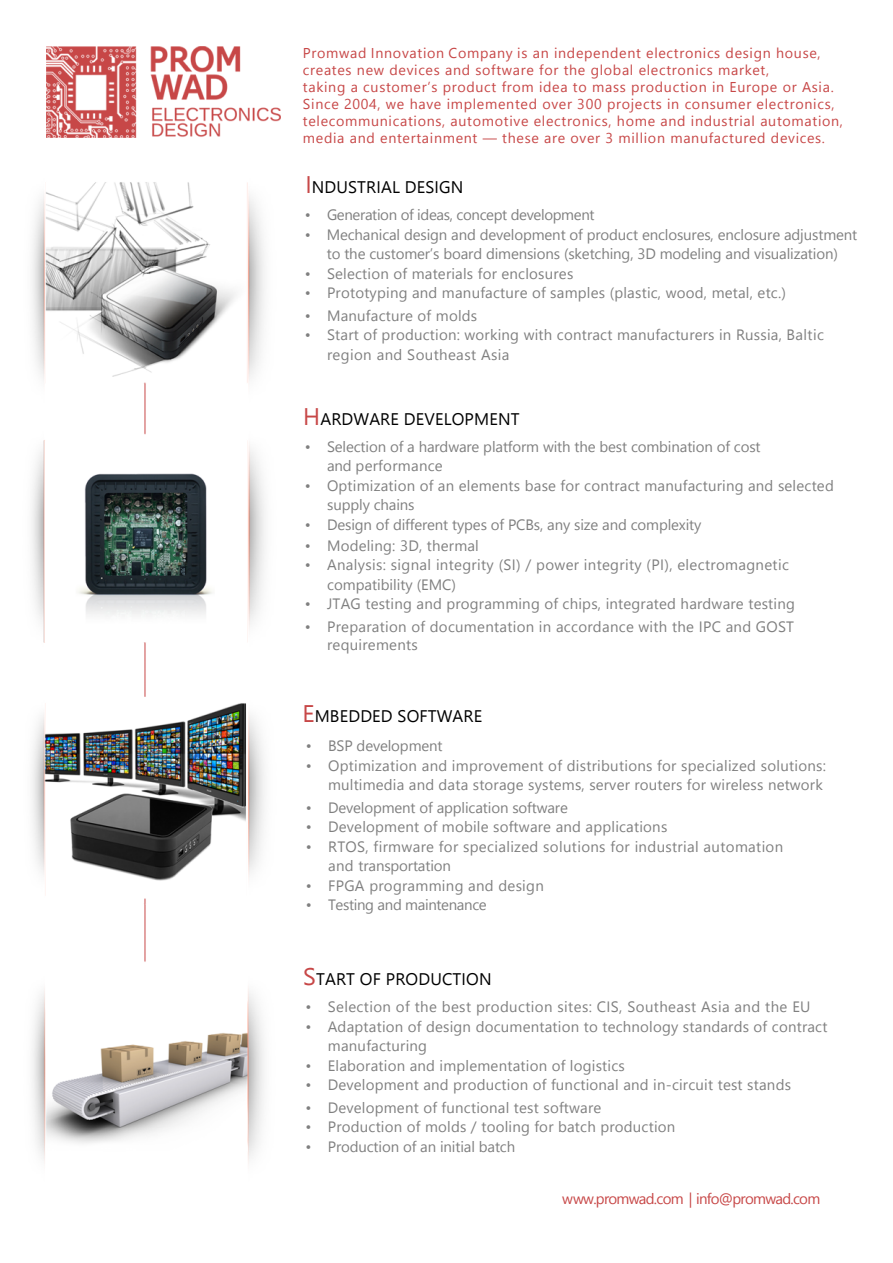
<style>
.page{position:relative;width:893px;height:1263px;background:#fff}
.page>*{position:absolute;margin:0;border:0;box-sizing:border-box;transform-origin:0 0}
.t1{font:16.8px "Segoe UI";letter-spacing:.01em;color:#000}
.t2{font:15px/19.5px "Segoe UI";letter-spacing:.015em;color:#808080}
.t3{font:15px/19.5px "Segoe UI";letter-spacing:-.01em;color:#808080}
.t4{font:15px "Segoe UI";letter-spacing:-.025em;color:#808080}
.t5{font:15px "Segoe UI";letter-spacing:-.05em;color:#c74747}
.t6{font:14.25px/17.1px "Segoe UI";letter-spacing:.05em;color:#c74747}
.s1{font-size:24px;color:#c74747}
</style>
<div class="page">
<img style="left:31px;top:182px;width:234px;height:982px">
<img style="left:46px;top:47px;width:235px;height:91px">
<p class="t6" style="left:303px;top:44px;width:541px">Promwad Innovation Company is an independent electronics design house, creates new devices and software for the global electronics market,<br>taking a customer’s product from idea to mass production in Europe or Asia.<br>Since 2004, we have implemented over 300 projects in consumer electronics, telecommunications, automotive electronics, home and industrial automation, media and entertainment — these are over 3 million manufactured devices.</p>
<p class="t1" style="left:305px;top:175px;width:160px"><span class="s1">I</span>NDUSTRIAL DESIGN</p>
<p class="t4" style="left:305px;top:205px;width:291px">• Generation of ideas, concept development</p>
<p class="t3" style="left:305px;top:224px;width:554px;text-align:center">• Mechanical design and development of product enclosures, enclosure adjustment to the customer’s board dimensions (sketching, 3D modeling and visualization)</p>
<p class="t2" style="left:305px;top:263px;width:270px">• Selection of materials for enclosures</p>
<p class="t2" style="left:305px;top:283px;width:483px">• Prototyping and manufacture of samples (plastic, wood, metal, etc.)</p>
<p class="t2" style="left:305px;top:305px;width:174px">• Manufacture of molds •</p>
<p class="t2" style="left:327px;top:324px;width:498px;line-height:20px">Start of production: working with contract manufacturers in Russia, Baltic region and Southeast Asia</p>
<p class="t1" style="left:303px;top:407px;width:218px"><span class="s1">H</span>ARDWARE DEVELOPMENT</p>
<p class="t3" style="left:327px;top:436px;width:435px;text-indent:-22px">• Selection of a hardware platform with the best combination of cost and performance</p>
<p class="t2" style="left:327px;top:475px;width:508px;text-indent:-23px">• Optimization of an elements base for contract manufacturing and selected supply chains</p>
<p class="t3" style="left:305px;top:514px;width:398px">• Design of different types of PCBs, any size and complexity</p>
<p class="t2" style="left:305px;top:535px;width:176px">• Modeling: 3D, thermal</p>
<p class="t2" style="left:327px;top:555px;width:463px;text-indent:-23px">• Analysis: signal integrity (SI) / power integrity (PI), electromagnetic compatibility (EMC)</p>
<p class="t2" style="left:305px;top:594px;width:492px">• JTAG testing and programming of chips, integrated hardware testing</p>
<p class="t2" style="left:327px;top:617px;width:469px;line-height:18px;text-indent:-22px">• Preparation of documentation in accordance with the IPC and GOST requirements</p>
<p class="t1" style="left:302px;top:703px;width:181px"><span class="s1">E</span>MBEDDED SOFTWARE</p>
<p class="t3" style="left:306px;top:735px;width:138px">• BSP development</p>
<p class="t2" style="left:306px;top:755px;width:522px;text-align:right">• Optimization and improvement of distributions for specialized solutions: multimedia and data storage systems, server routers for wireless network</p>
<p class="t3" style="left:306px;top:797px;width:264px">• Development of application software</p>
<p class="t2" style="left:306px;top:816px;width:363px">• Development of mobile software and applications</p>
<p class="t2" style="left:328px;top:836px;width:457px;text-indent:-22px">• RTOS, firmware for specialized solutions for industrial automation and transportation</p>
<p class="t2" style="left:306px;top:875px;width:239px">• FPGA programming and design</p>
<p class="t4" style="left:306px;top:894px;width:182px">• Testing and maintenance</p>
<p class="t1" style="left:303px;top:966px;width:190px"><span class="s1">S</span>TART OF PRODUCTION</p>
<p class="t2" style="left:305px;top:997px;width:507px">• Selection of the best production sites: CIS, Southeast Asia and the EU</p>
<p class="t2" style="left:328px;top:1016px;width:501px;text-indent:-23px">• Adaptation of design documentation to technology standards of contract manufacturing</p>
<p class="t2" style="left:305px;top:1055px;width:321px">• Elaboration and implementation of logistics</p>
<p class="t2" style="left:305px;top:1075px;width:487px">• Development and production of functional and in-circuit test stands</p>
<p class="t2" style="left:305px;top:1097px;width:297px">• Development of functional test software</p>
<p class="t2" style="left:305px;top:1117px;width:371px">• Production of molds / tooling for batch production</p>
<p class="t3" style="left:305px;top:1136px;width:211px">• Production of an initial batch</p>
<p class="t5" style="left:562px;top:1188px;width:259px">www.promwad.com | info@promwad.com</p>
</div>
